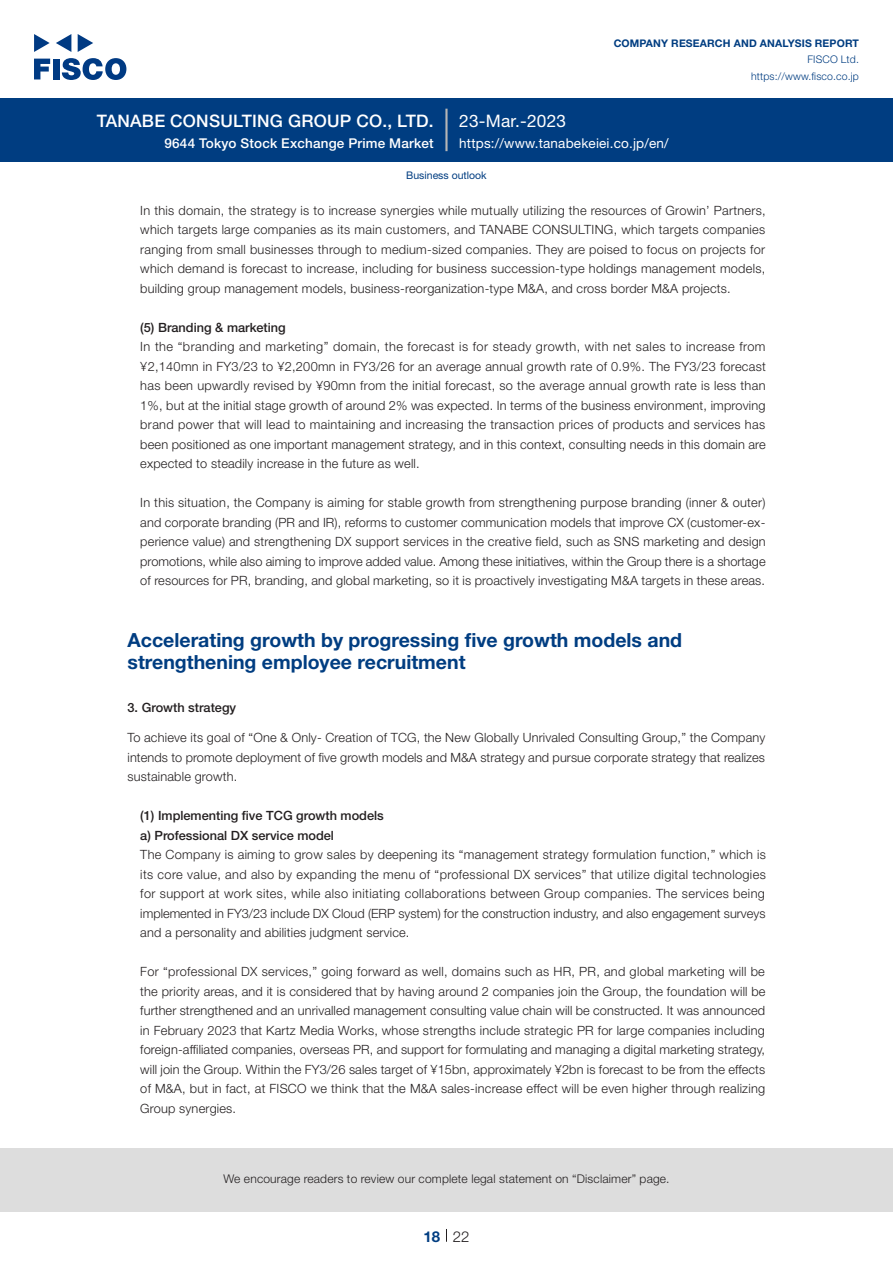
<style>
.page{position:relative;width:893px;height:1263px;background:#fff}
.page>*{position:absolute;margin:0;border:0;box-sizing:border-box;transform-origin:0 0}
.t1{font:700 19.5px/22.5px "Helvetica Neue LT Std";color:#003d81}
.t2{font:500 17.25px "Helvetica Neue LT Std";letter-spacing:.015em;color:#fff}
.t3{font:17.25px "Helvetica Neue LT Std";letter-spacing:.015em;color:#fff}
.t4{font:300 15px "Helvetica Neue LT Std";color:#231f20}
.t5{font:700 15px "Helvetica Neue LT Std";color:#003d81}
.t6{font:13.5px "Helvetica Neue LT Std";letter-spacing:.015em;color:#fff}
.t7{font:500 13.5px "Helvetica Neue LT Std";letter-spacing:.015em;color:#fff}
.t8{font:300 12.75px/19.5px "Helvetica Neue LT Std";letter-spacing:.015em;color:#231f20;text-align:justify}
.t9{font:500 12.75px/19.5px "Helvetica Neue LT Std";color:#231f20}
.t10{font:300 12px "Helvetica Neue LT Std";letter-spacing:.015em;color:#231f20}
.t11{font:700 10.5px "Helvetica Neue LT Std";letter-spacing:.015em;color:#003d81}
.t12{font:300 10.5px/16.5px "Helvetica Neue LT Std";letter-spacing:.015em;color:#003d81;text-align:right}
.t13{font:10.5px "Helvetica Neue LT Std";color:#003d81}
</style>
<div class="page">
<div style="left:0;top:1148px;width:893px;height:64px;background:#ddd"></div>
<svg style="left:34px;top:59px;width:16px;height:20px"></svg>
<div style="left:53px;top:59px;width:6px;height:20px;background:#003a83"></div>
<svg style="left:62px;top:58px;width:64px;height:22px"></svg>
<svg style="left:34px;top:34px;width:16px;height:18px"></svg>
<svg style="left:78px;top:34px;width:15px;height:18px"></svg>
<svg style="left:56px;top:34px;width:15px;height:18px"></svg>
<div style="left:0;top:98px;width:893px;height:64px;background:#003d81"></div>
<hr style="left:445px;top:109px;width:3px;height:42px;background:#b5b5b6">
<svg style="left:446px;top:1229px;width:1px;height:13px"></svg>
<h2 class="t2" style="left:97px;top:110px;width:338px">TANABE CONSULTING GROUP CO., LTD.</h2>
<p class="t7" style="left:165px;top:135px;width:271px">9644 Tokyo Stock Exchange Prime Market</p>
<h2 class="t3" style="left:459px;top:110px;width:108px">23-Mar.-2023</h2>
<p class="t11" style="left:614px;top:37px;width:247px">COMPANY RESEARCH AND ANALYSIS REPORT</p>
<p class="t12" style="left:751px;top:51px;width:109px">FISCO Ltd. https://www.fisco.co j p.</p>
<p class="t6" style="left:459px;top:135px;width:211px">https://www.tanabekeiei.co j p. /en/</p>
<p class="t13" style="left:406px;top:169px;width:82px">Business outlook</p>
<p class="t8" style="left:140px;top:200px;width:627px">In this domain, the strategy is to increase synergies while mutually utilizing the resources of Growin’ Partners, which targets large companies as its main customers, and TANABE CONSULTING, which targets companies ranging from small businesses through to medium-sized companies. They are poised to focus on projects for which demand is forecast to increase, including for business succession-type holdings management models, building group management models, business-reorganization-type M&amp;A, and cross border M&amp;A projects.</p>
<p class="t9" style="left:140px;top:317px;width:147px">5( ) Branding &amp; marketing</p>
<p class="t8" style="left:140px;top:337px;width:627px">In the “branding and marketing” domain, the forecast is for steady growth, with net sales to increase from ¥2,140mn in FY3/23 to ¥2,200mn in FY3/26 for an average annual growth rate of 0.9%. The FY3/23 forecast has been upwardly revised by ¥90mn from the initial forecast, so the average annual growth rate is less than 1%, but at the initial stage growth of around 2% was expected In. terms of the business environment, improving brand power that will lead to maintaining and increasing the transaction prices of products and services has been positioned as one important management strategy, and in this context, consulting needs in this domain are expected to steadily increase in the future as well.</p>
<p class="t8" style="left:140px;top:493px;width:627px">In this situation, the Company is aiming for stable growth from strengthening purpose branding (inner &amp; outer(</p>
<p class="t8" style="left:140px;top:532px;width:627px">perience value) and strengthening DX support services in the creative field, such as SNS marketing and design</p>
<p class="t8" style="left:140px;top:512px;width:627px">and corporate branding (PR and IR ,) reforms to customer communication models that improve CX (customer-ex-</p>
<p class="t8" style="left:140px;top:551px;width:627px">promotions, while also aiming to improve added value. Among these initiatives, within the Group there is a shortage of resources for PR, branding, and global marketing, so isit proactively investigating M&amp;A targets in these areas.</p>
<h1 class="t1" style="left:128px;top:628px;width:556px">Accelerating growth by progressing five growth models and strengthening employee recruitment</h1>
<p class="t9" style="left:128px;top:698px;width:110px">3. Growth strategy</p>
<p class="t8" style="left:128px;top:728px;width:639px">To achieve its goal of “One &amp; Only- Creation of TCG, the New Globally Unrivaled Consulting Group,” the Company intends to promote deployment of five growth models and M&amp;A strategy and pursue corporate strategy that realizes sustainable growth.</p>
<p class="t9" style="left:140px;top:806px;width:245px">1( ) Implementing five TCG growth models a) Professional DX service model</p>
<p class="t8" style="left:140px;top:845px;width:627px">The Company is aiming to grow sales by deepening its “management strategy formulation function,” which is its core value, and also by expanding the menu of “professional DX services” that utilize digital technologies for support at work sites, while also initiating collaborations between Group companies. The services being implemented in FY3/23 include DX Cloud (ERP system) for the construction industry, and also engagement surveys and a personality and abilities judgment service.</p>
<p class="t8" style="left:140px;top:962px;width:627px">For “professional DX services,” going forward as well, domains such as HR, PR, and global marketing will be the priority areas, and isit considered that by having around 2 companies join the Group, the foundation will be further strengthened and an unrivalled management consulting value chain will be constructed It. was announced in February 2023 that Kartz Media Works, whose strengths include strategic PR for large companies including foreign-affiliated companies, overseas PR, and support for formulating and managing a digital marketing strategy, will join the Group. Within the FY3/26 sales target of ¥15bn, approximately ¥2bn is forecast to be from the effects of M&amp;A, but in fact, at FISCO we think that the M&amp;A sales-increase effect will be even higher through realizing Group synergies.</p>
<p class="t10" style="left:223px;top:1171px;width:448px">We encourage readers to review our complete legal statement on “Disclaimer” page.</p>
<p class="t5" style="left:423px;top:1227px;width:18px">18</p>
<p class="t4" style="left:453px;top:1227px;width:18px">22</p>
</div>
